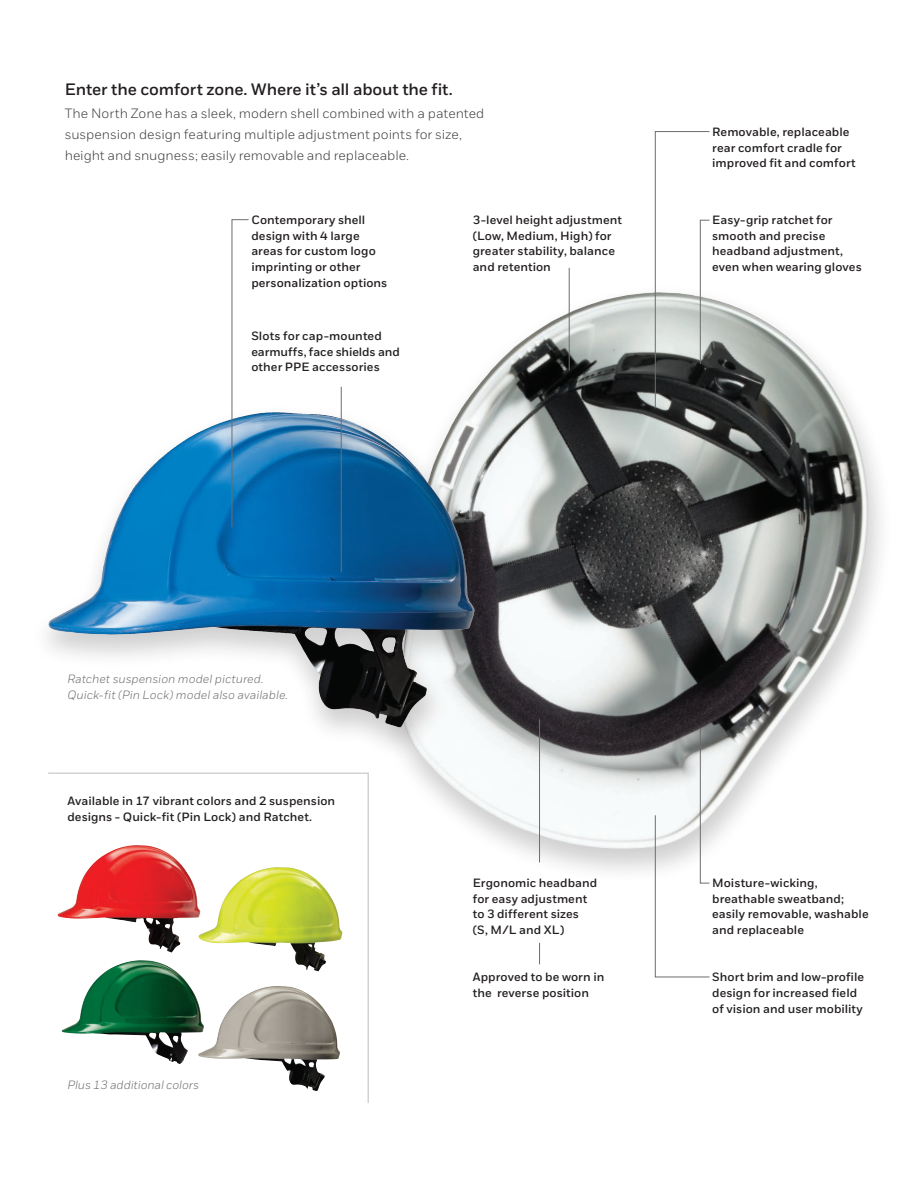
<style>
.page{position:relative;width:919px;height:1188px;background:#fff}
.page>*{position:absolute;margin:0;border:0;box-sizing:border-box;transform-origin:0 0}
.Heading_2__11_15{font:700 16.5px "Honeywell Sans";letter-spacing:-.01em;color:#231f20}
.Body__9_14_pt{font:13.5px/21px "Honeywell Sans";color:#3e3e3f}
.Callouts{font:700 12px/15.8px "Honeywell Sans";letter-spacing:.005em;color:#231f20}
.Sidebar__Body{font:italic 12px/15.8px "Honeywell Sans";color:#6c6d70}
</style>
<div class="page">
<svg style="left:48px;top:772px;width:321px;height:331px"></svg>
<div style="left:380px;top:283px;width:513px;height:601px;background:#231f20;opacity:.21"></div>
<img style="left:633px;top:292px;width:21px;height:2px">
<div style="left:30px;top:403px;width:468px;height:359px;background:#231f20;opacity:.21"></div>
<img style="left:187px;top:412px;width:90px;height:27px">
<img style="left:103px;top:845px;width:32px;height:11px">
<img style="left:109px;top:960px;width:32px;height:9px">
<img style="left:246px;top:867px;width:30px;height:9px">
<img style="left:248px;top:986px;width:30px;height:8px">
<svg style="left:654px;top:131px;width:56px;height:278px"></svg>
<svg style="left:231px;top:219px;width:18px;height:309px"></svg>
<svg style="left:654px;top:727px;width:56px;height:251px"></svg>
<hr style="left:568px;top:268px;width:1px;height:103px;background:#6c6d70">
<hr style="left:341px;top:387px;width:1px;height:185px;background:#6c6d70">
<hr style="left:539px;top:719px;width:1px;height:143px;background:#6c6d70">
<svg style="left:539px;top:943px;width:1px;height:21px"></svg>
<p class="Heading_2__11_15" style="left:65px;top:79px;width:389px">Enter the comfort zone. Where it’s all about the fit.</p>
<p class="Body__9_14_pt" style="left:65px;top:103px;width:421px">The North Zone has a sleek, modern shell combined with a patented suspension design featuring multiple adjustment points for size, height and snugness; easily removable and replaceable.</p>
<p class="Callouts" style="left:251px;top:212px;width:137px">Contemporary shell design with 4 large areas for custom logo imprinting or other personalization options</p>
<p class="Callouts" style="left:251px;top:328px;width:150px">Slots for cap-mounted earmuffs, face shields and other PPE accessories</p>
<p class="Callouts" style="left:472px;top:212px;width:151px">3-level height adjustment (Low, Medium, High) for greater stability, balance and retention</p>
<p class="Callouts" style="left:712px;top:124px;width:145px">Removable, replaceable rear comfort cradle for improved fit and comfort</p>
<p class="Callouts" style="left:712px;top:212px;width:151px">Easy-grip ratchet for smooth and precise headband adjustment, even when wearing gloves</p>
<p class="Sidebar__Body" style="left:67px;top:671px;width:222px">Ratchet suspension model pictured.<br>Quick-fit (Pin Lock) model also available.</p>
<p class="Callouts" style="left:67px;top:793px;width:269px">Available in 17 vibrant colors and 2 suspension designs - Quick-fit (Pin Lock) and Ratchet.</p>
<p class="Sidebar__Body" style="left:67px;top:1077px;width:133px">Plus 13 additional colors</p>
<p class="Callouts" style="left:472px;top:875px;width:126px">Ergonomic headband for easy adjustment to 3 different sizes (S, M/L and XL)</p>
<p class="Callouts" style="left:472px;top:969px;width:133px">Approved to be worn in the reverse position</p>
<p class="Callouts" style="left:712px;top:875px;width:158px">Moisture-wicking, breathable sweatband; easily removable, washable and replaceable</p>
<p class="Callouts" style="left:712px;top:969px;width:153px">Short brim and low-profile design for increased field of vision and user mobility</p>
</div>
